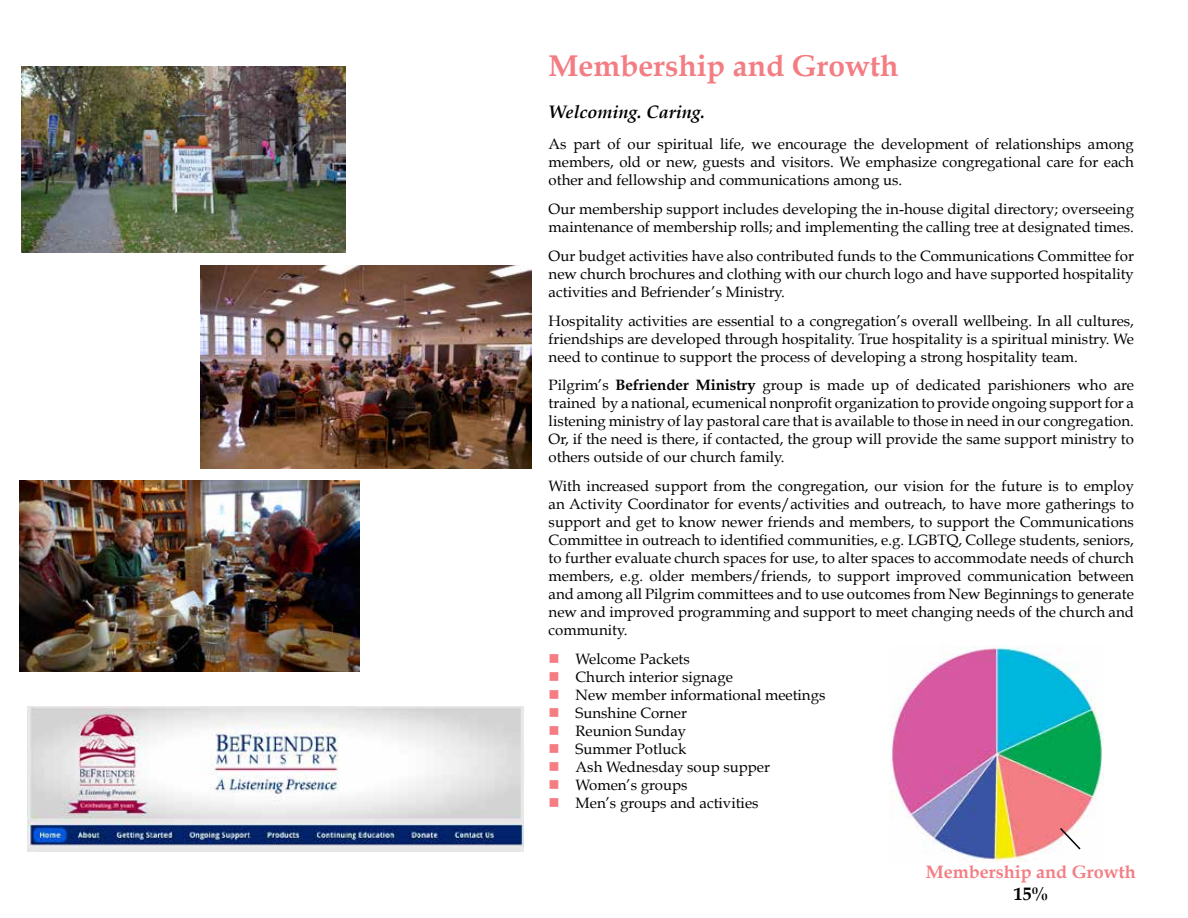
<style>
.page{position:relative;width:1188px;height:918px;background:#fff}
.page>*{position:absolute;margin:0;border:0;box-sizing:border-box;transform-origin:0 0}
.t1{font:700 30px "Book Antiqua";color:#f37d83}
.t2{font:700 18px "Book Antiqua";color:#f37d83}
.t3{font:italic 700 18px "Book Antiqua";color:#000}
.t4{font:700 18px "Book Antiqua";color:#000}
.t5{font:15px/18px "Book Antiqua";color:#000;text-align:justify}
.s1{font-weight:700}
.s2{color:#f37d83}
</style>
<div class="page">
<img style="left:891px;top:646px;width:213px;height:216px">
<svg style="left:1058px;top:826px;width:24px;height:25px"></svg>
<img style="left:19px;top:481px;width:341px;height:191px">
<img style="left:201px;top:265px;width:330px;height:203px">
<img style="left:21px;top:67px;width:324px;height:186px">
<img style="left:28px;top:706px;width:495px;height:145px">
<h1 class="t1" style="left:549px;top:48px;width:351px">Membership and Growth</h1>
<p class="t3" style="left:549px;top:101px;width:158px">Welcoming. Caring.</p>
<p class="t5" style="left:549px;top:135px;width:587px">As part of our spiritual life, we encourage the development of relationships among members, old or new, guests and visitors. We emphasize congregational care for each other and fellowship and communications among us.</p>
<p class="t5" style="left:549px;top:200px;width:587px">Our membership support includes developing the in-house digital directory; overseeing maintenance of membership rolls; and implementing the calling tree at designated times.</p>
<p class="t5" style="left:549px;top:247px;width:587px">Our budget activities have also contributed funds to the Communications Committee for new church brochures and clothing with our church logo and have supported hospitality activities and Befriender’s Ministry.</p>
<p class="t5" style="left:549px;top:311px;width:587px">Hospitality activities are essential to a congregation’s overall wellbeing. In all cultures, friendships are developed through hospitality. True hospitality is a spiritual ministry. We need to continue to support the process of developing a strong hospitality team.</p>
<p class="t5" style="left:549px;top:376px;width:587px">Pilgrim’s <span class="s1">Befriender Ministry</span> group is made up of dedicated parishioners who are trained by a national, ecumenical nonprofit organization to provide ongoing support for a listening ministry of lay pastoral care that is available to those in need in our congregation.<br>Or, if the need is there, if contacted, the group will provide the same support ministry to others outside of our church family.</p>
<p class="t5" style="left:549px;top:477px;width:587px">With increased support from the congregation, our vision for the future is to employ an Activity Coordinator for events/activities and outreach, to have more gatherings to support and get to know newer friends and members, to support the Communications Committee in outreach to identified communities, e.g. LGBTQ, College students, seniors, to further evaluate church spaces for use, to alter spaces to accommodate needs of church members, e.g. older members/friends, to support improved communication between and among all Pilgrim committees and to use outcomes from New Beginnings to generate new and improved programming and support to meet changing needs of the church and community.</p>
<p class="t5" style="left:549px;top:650px;width:143px"><span class="s2">■</span> Welcome Packets</p>
<p class="t5" style="left:549px;top:668px;width:186px"><span class="s2">■</span> Church interior signage</p>
<p class="t5" style="left:549px;top:686px;width:278px"><span class="s2">■</span> New member informational meetings</p>
<p class="t5" style="left:549px;top:704px;width:140px"><span class="s2">■</span> Sunshine Corner</p>
<p class="t5" style="left:549px;top:722px;width:139px"><span class="s2">■</span> Reunion Sunday</p>
<p class="t5" style="left:549px;top:740px;width:139px"><span class="s2">■</span> Summer Potluck</p>
<p class="t5" style="left:549px;top:758px;width:223px"><span class="s2">■</span> Ash Wednesday soup supper</p>
<p class="t5" style="left:549px;top:776px;width:140px"><span class="s2">■</span> Women’s groups</p>
<p class="t5" style="left:549px;top:794px;width:211px"><span class="s2">■</span> Men’s groups and activities</p>
<p class="t2" style="left:926px;top:862px;width:211px">Membership and Growth</p>
<p class="t4" style="left:1014px;top:883px;width:36px">15%</p>
</div>
